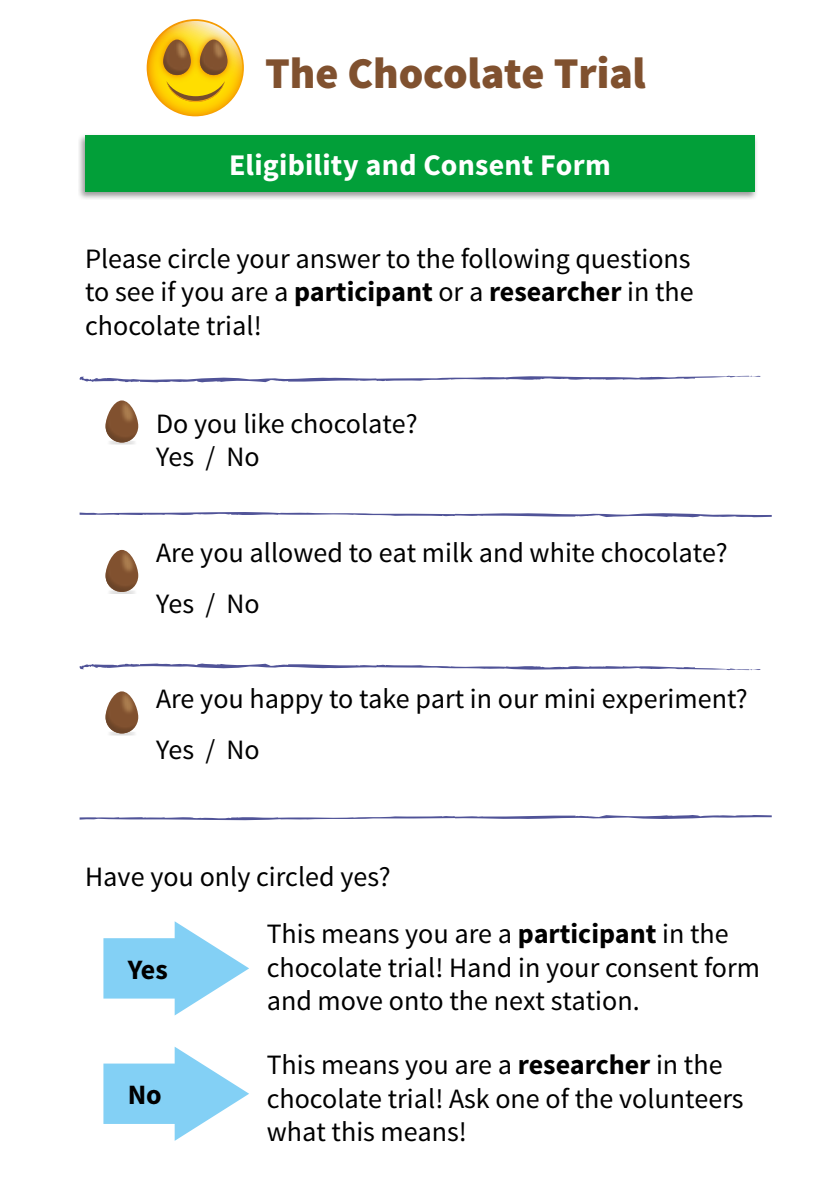
<style>
.page{position:relative;width:840px;height:1191px;background:#fff}
.page>*{position:absolute;margin:0;border:0;box-sizing:border-box;transform-origin:0 0}
.t1{font:900 44px "Source Sans Pro";letter-spacing:-.005em;color:#80512f}
.t2{font:700 30px "Source Sans Pro";letter-spacing:.005em;color:#fff}
.t3{font:28px/33.6px "Source Sans Pro";color:#000}
.t4{font:700 28px "Source Sans Pro";color:#000}
.s1{font-weight:700}
</style>
<div class="page">
<svg style="left:146px;top:21px;width:98px;height:96px"></svg>
<img style="left:154px;top:30px;width:36px;height:54px">
<img style="left:163px;top:40px;width:27px;height:35px">
<img style="left:163px;top:40px;width:28px;height:35px;border-radius:14px">
<img style="left:190px;top:30px;width:47px;height:54px">
<img style="left:200px;top:40px;width:27px;height:35px">
<img style="left:200px;top:40px;width:27px;height:35px;border-radius:14px">
<div style="left:78px;top:133px;width:680px;height:66px;background:#000;opacity:.4"></div>
<div style="left:85px;top:135px;width:669px;height:57px;background:#029f39"></div>
<svg style="left:103px;top:921px;width:146px;height:94px"></svg>
<svg style="left:103px;top:1047px;width:146px;height:93px"></svg>
<svg style="left:79px;top:375px;width:681px;height:8px"></svg>
<svg style="left:80px;top:512px;width:691px;height:5px"></svg>
<svg style="left:80px;top:815px;width:691px;height:6px"></svg>
<svg style="left:79px;top:663px;width:681px;height:7px"></svg>
<img style="left:109px;top:423px;width:30px;height:21px">
<img style="left:106px;top:430px;width:32px;height:12px">
<img style="left:105px;top:400px;width:33px;height:42px;border-radius:16px">
<img style="left:109px;top:714px;width:30px;height:21px">
<img style="left:106px;top:721px;width:32px;height:12px">
<img style="left:105px;top:691px;width:33px;height:42px;border-radius:16px">
<img style="left:106px;top:580px;width:32px;height:12px">
<img style="left:105px;top:550px;width:33px;height:42px;border-radius:16px">
<p class="t1" style="left:265px;top:45px;width:382px">The Chocolate Trial</p>
<p class="t2" style="left:229px;top:145px;width:383px">Eligibility and Consent Form</p>
<p class="t3" style="left:85px;top:242px;width:609px;text-align:justify">Please circle your answer to the following questions to see if you are a <span class="s1">participant</span> or a <span class="s1">researcher</span> in the chocolate trial!</p>
<p class="t3" style="left:156px;top:407px;width:263px">Do you like chocolate?</p>
<p class="t3" style="left:156px;top:441px;width:105px">Yes / No</p>
<p class="t3" style="left:156px;top:536px;width:573px">Are you allowed to eat milk and white chocolate?</p>
<p class="t3" style="left:156px;top:587px;width:105px">Yes / No</p>
<p class="t3" style="left:156px;top:682px;width:592px">Are you happy to take part in our mini experiment?</p>
<p class="t3" style="left:156px;top:733px;width:105px">Yes / No</p>
<p class="t3" style="left:85px;top:860px;width:307px">Have you only circled yes?</p>
<p class="t4" style="left:128px;top:951px;width:42px">Yes</p>
<p class="t4" style="left:128px;top:1077px;width:36px">No</p>
<p class="t3" style="left:266px;top:917px;width:494px">This means you are a <span class="s1">participant</span> in the chocolate trial! Hand in your consent form and move onto the next station.</p>
<p class="t3" style="left:266px;top:1048px;width:478px">This means you are a <span class="s1">researcher</span> in the chocolate trial! Ask one of the volunteers what this means!</p>
</div>
